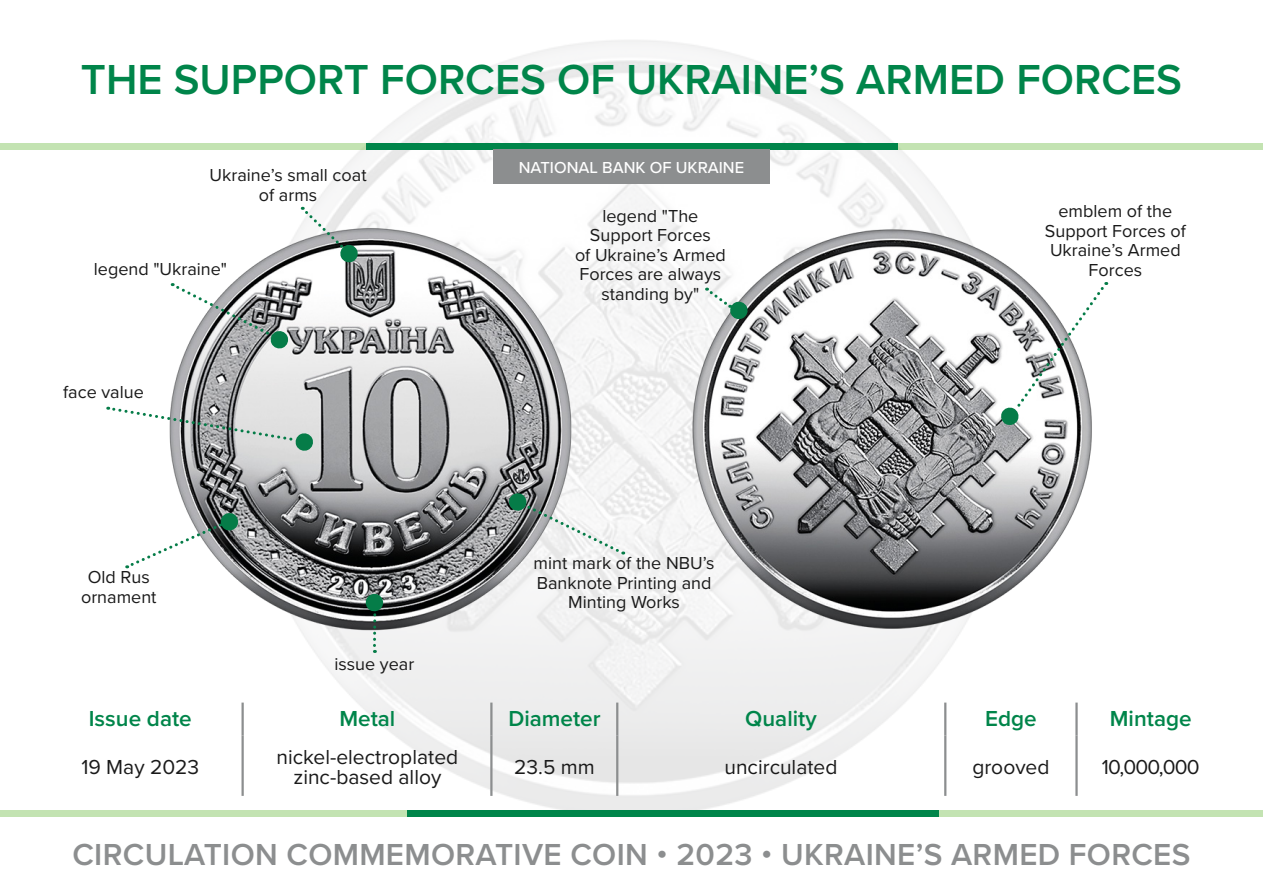
<style>
.page{position:relative;width:1263px;height:893px;background:#fff}
.page>*{position:absolute;margin:0;border:0;box-sizing:border-box;transform-origin:0 0}
.t1{font:600 43.5px "Proxima Nova";color:#00854a}
.t2{font:600 31.5px "Proxima Nova";letter-spacing:.01em;color:#8c8e8f}
.t3{font:600 22.5px "Proxima Nova";color:#00854a}
.t4{font:21px "Proxima Nova";color:#1a1a1a}
.t5{font:18px/19.5px "Proxima Nova";color:#1a1a1a;text-align:center}
.t6{font:500 16.5px "Proxima Nova";color:#fff}
</style>
<div class="page">
<img style="left:238px;top:40px;width:787px;height:777px">
<img style="left:168px;top:227px;width:404px;height:404px;border-radius:200px">
<img style="left:691px;top:228px;width:403px;height:403px;border-radius:200px">
<hr style="left:241px;top:703px;width:3px;height:33px;background:#8c8e8f">
<hr style="left:241px;top:736px;width:3px;height:60px;background:#8c8e8f">
<hr style="left:490px;top:703px;width:2px;height:33px;background:#8c8e8f">
<hr style="left:490px;top:736px;width:2px;height:60px;background:#8c8e8f">
<hr style="left:616px;top:703px;width:2px;height:33px;background:#8c8e8f">
<hr style="left:616px;top:736px;width:2px;height:60px;background:#8c8e8f">
<hr style="left:944px;top:703px;width:2px;height:33px;background:#8c8e8f">
<hr style="left:944px;top:736px;width:2px;height:60px;background:#8c8e8f">
<hr style="left:1075px;top:703px;width:3px;height:33px;background:#8c8e8f">
<hr style="left:1075px;top:736px;width:3px;height:60px;background:#8c8e8f">
<div style="left:800px;top:143px;width:463px;height:6px;background:#c3e3b2"></div>
<div style="left:0;top:143px;width:462px;height:6px;background:#c3e3b2"></div>
<div style="left:366px;top:143px;width:531px;height:6px;background:#00854a"></div>
<div style="left:493px;top:149px;width:277px;height:35px;background:#8c8e8f"></div>
<div style="left:800px;top:810px;width:463px;height:6px;background:#c3e3b2"></div>
<div style="left:0;top:810px;width:462px;height:6px;background:#c3e3b2"></div>
<div style="left:407px;top:810px;width:532px;height:6px;background:#00854a"></div>
<svg style="left:302px;top:207px;width:57px;height:57px"></svg>
<svg style="left:172px;top:283px;width:117px;height:67px"></svg>
<svg style="left:706px;top:288px;width:43px;height:32px"></svg>
<svg style="left:1000px;top:282px;width:107px;height:144px"></svg>
<svg style="left:127px;top:512px;width:112px;height:56px"></svg>
<svg style="left:364px;top:593px;width:20px;height:60px"></svg>
<svg style="left:508px;top:492px;width:116px;height:62px"></svg>
<svg style="left:108px;top:406px;width:206px;height:46px"></svg>
<p class="t1" style="left:81px;top:54px;width:1102px">THE SUPPORT FORCES OF UKRAINE’S ARMED FORCES</p>
<p class="t5" style="left:210px;top:166px;width:159px">Ukraine’s small coat of arms</p>
<p class="t5" style="left:94px;top:260px;width:135px">legend "Ukraine"</p>
<p class="t5" style="left:63px;top:382px;width:82px">face value</p>
<p class="t5" style="left:88px;top:568px;width:64px">Old Rus</p>
<p class="t5" style="left:81px;top:587px;width:77px">ornament</p>
<p class="t5" style="left:334px;top:655px;width:81px">issue year</p>
<p class="t6" style="left:519px;top:158px;width:227px">NATIONAL BANK OF UKRAINE</p>
<p class="t5" style="left:602px;top:207px;width:98px">legend "The</p>
<p class="t5" style="left:590px;top:226px;width:122px">Support Forces</p>
<p class="t5" style="left:575px;top:246px;width:152px">of Ukraine’s Armed<br>Forces are always standing by"</p>
<p class="t5" style="left:534px;top:554px;width:182px">mint mark of the NBU’s<br>Banknote Printing and<br>Minting Works</p>
<p class="t5" style="left:1058px;top:202px;width:115px">emblem of the</p>
<p class="t5" style="left:1045px;top:222px;width:142px">Support Forces of<br>Ukraine’s Armed<br>Forces</p>
<p class="t3" style="left:89px;top:705px;width:104px">Issue date</p>
<p class="t3" style="left:339px;top:705px;width:57px">Metal</p>
<p class="t3" style="left:508px;top:705px;width:94px">Diameter</p>
<p class="t3" style="left:745px;top:705px;width:73px">Quality</p>
<p class="t3" style="left:985px;top:705px;width:53px">Edge</p>
<p class="t3" style="left:1110px;top:705px;width:83px">Mintage</p>
<p class="t4" style="left:81px;top:754px;width:119px">19 May 2023</p>
<p class="t4" style="left:277px;top:745px;width:183px">nickel-electroplated</p>
<p class="t4" style="left:293px;top:764px;width:149px">zinc-based alloy</p>
<p class="t4" style="left:514px;top:754px;width:82px">23.5 mm</p>
<p class="t4" style="left:724px;top:754px;width:115px">uncirculated</p>
<p class="t4" style="left:972px;top:754px;width:79px">grooved</p>
<p class="t4" style="left:1102px;top:754px;width:99px">10,000,000</p>
<p class="t2" style="left:73px;top:836px;width:1119px">CIRCULATION COMMEMORATIVE COIN • 2023 • UKRAINE’S ARMED FORCES</p>
</div>
